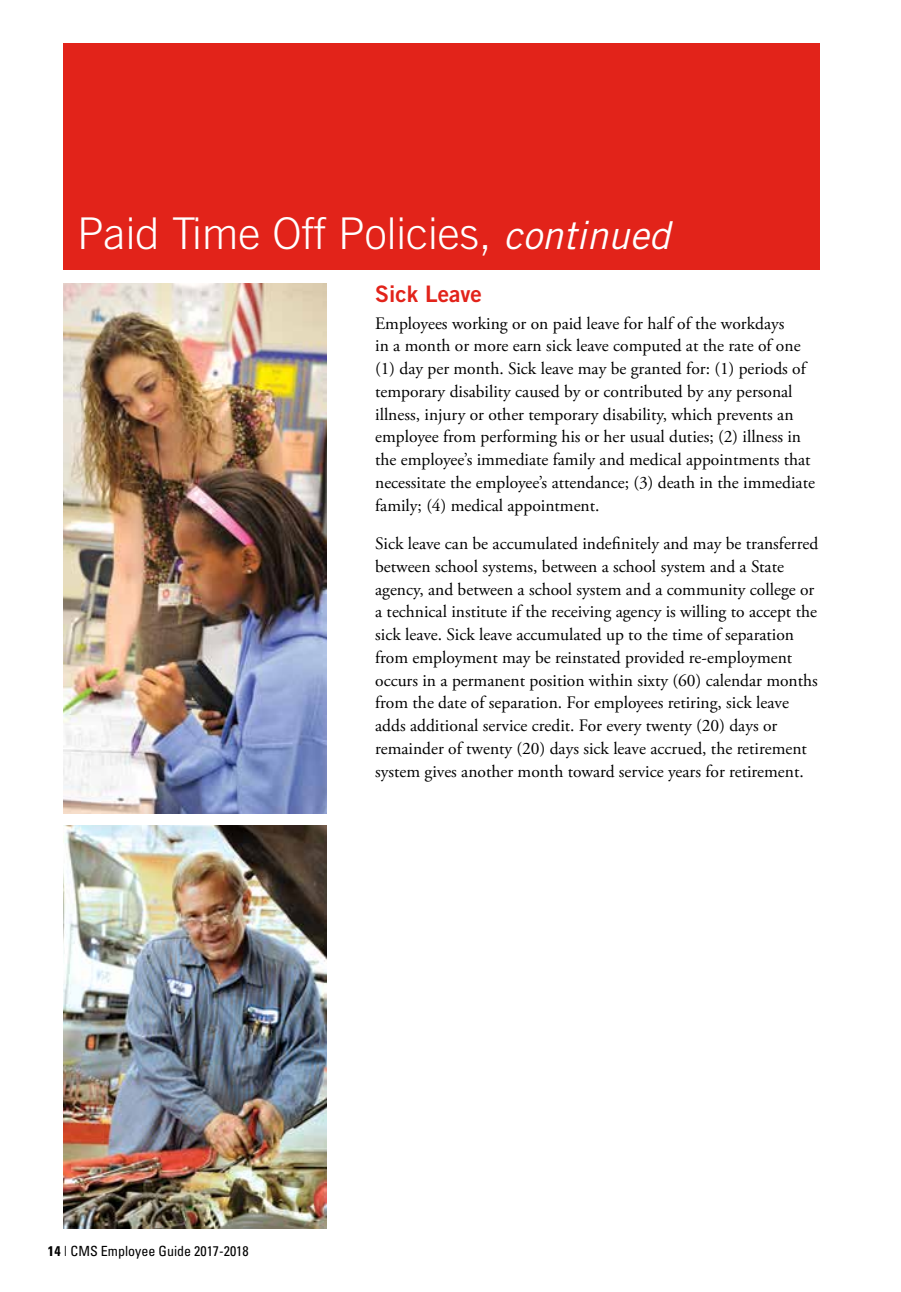
<style>
.page{position:relative;width:901px;height:1292px;background:#fff}
.page>*{position:absolute;margin:0;border:0;box-sizing:border-box;transform-origin:0 0}
.t1{font:300 43.75px "Trade Gothic";color:#fff}
.t2{font:22.75px "Trade Gothic Bold Two";color:#e2231a}
.t3{font:17.5px/22.8px "Adobe Garamond Pro";color:#000}
.t4{font:condensed 14px "Univers";color:#000}
.s1{font-weight:400;font-style:italic;font-size:38.5px}
.s2{font-weight:700}
</style>
<div class="page">
<div style="left:63px;top:43px;width:756px;height:227px;background:#e2231a"></div>
<img style="left:63px;top:284px;width:263px;height:529px">
<img style="left:63px;top:825px;width:263px;height:403px">
<h1 class="t1" style="left:77px;top:207px;width:595px">Paid Time Off Policies, <span class="s1">continued</span></h1>
<h2 class="t2" style="left:375px;top:280px;width:108px">Sick Leave</h2>
<p class="t3" style="left:375px;top:312px;width:441px">Employees working or on paid leave for half of the workdays<br>in a month or more earn sick leave computed at the rate of one (1) day per month. Sick leave may be granted for: (1) periods of temporary disability caused by or contributed by any personal illness, injury or other temporary disability, which prevents an employee from performing his or her usual duties; (2) illness in the employee’s immediate family and medical appointments that necessitate the employee’s attendance; (3) death in the immediate family; (4) medical appointment.</p>
<p class="t3" style="left:375px;top:533px;width:445px">Sick leave can be accumulated indefinitely and may be transferred between school systems, between a school system and a State agency, and between a school system and a community college or a technical institute if the receiving agency is willing to accept the sick leave. Sick leave accumulated up to the time of separation from employment may be reinstated provided re-employment occurs in a permanent position within sixty (60) calendar months from the date of separation. For employees retiring, sick leave adds additional service credit. For every twenty (20) days or remainder of twenty (20) days sick leave accrued, the retirement system gives another month toward service years for retirement.</p>
<p class="t4" style="left:48px;top:1242px;width:202px"><span class="s2">14</span> | CMS Employee Guide 2017-2018</p>
</div>
